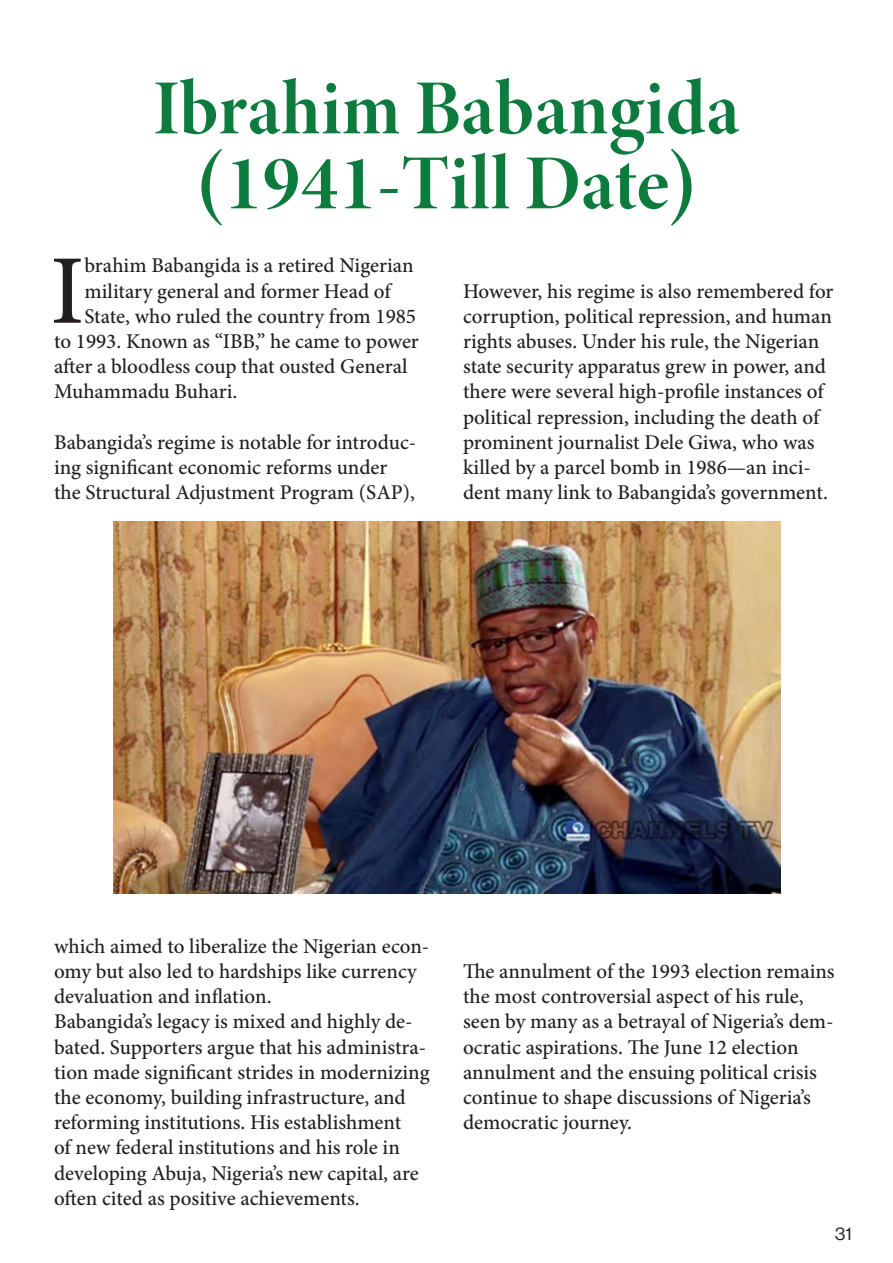
<style>
.page{position:relative;width:893px;height:1263px;background:#fff}
.page>*{position:absolute;margin:0;border:0;box-sizing:border-box;transform-origin:0 0}
.t1{font:500 98.55px "Minion Pro";color:#231f20}
.t2{font:78px/75px "Minion Variable Concept";color:#0e7b3e;text-align:center}
.t3{font:500 21px/25.2px "Minion Pro";color:#231f20}
.t4{font:18px "Neue Haas Display";color:#231f20}
</style>
<div class="page">
<img style="left:114px;top:521px;width:666px;height:373px">
<p class="t2" style="left:153px;top:70px;width:588px">Ibrahim Babangida (1941-Till Date)</p>
<p class="t1" style="left:50px;top:225px;width:36px">I</p>
<p class="t3" style="left:84px;top:253px;width:331px">brahim Babangida is a retired Nigerian</p>
<p class="t3" style="left:84px;top:278px;width:308px">military general and former Head of</p>
<p class="t3" style="left:84px;top:303px;width:333px">State, who ruled the country from 1985</p>
<p class="t3" style="left:54px;top:329px;width:366px">to 1993. Known as “IBB,” he came to power</p>
<p class="t3" style="left:54px;top:354px;width:355px">after a bloodless coup that ousted General</p>
<p class="t3" style="left:54px;top:379px;width:185px">Muhammadu Buhari.</p>
<p class="t3" style="left:54px;top:429px;width:364px">Babangida’s regime is notable for introduc&shy;ing significant economic reforms under the Structural Adjustment Program (SAP),</p>
<p class="t3" style="left:463px;top:278px;width:372px">However, his regime is also remembered for corruption, political repression, and human rights abuses. Under his rule, the Nigerian state security apparatus grew in power, and there were several high-profile instances of political repression, including the death of prominent journalist Dele Giwa, who was killed by a parcel bomb in 1986—an inci&shy;dent many link to Babangida’s government.</p>
<p class="t3" style="left:54px;top:933px;width:377px">which aimed to liberalize the Nigerian econ&shy;omy but also led to hardships like currency devaluation and inflation.</p>
<p class="t3" style="left:54px;top:1009px;width:377px">Babangida’s legacy is mixed and highly de&shy;bated. Supporters argue that his administra&shy;tion made significant strides in modernizing the economy, building infrastructure, and reforming institutions. His establishment<br>of new federal institutions and his role in developing Abuja, Nigeria’s new capital, are often cited as positive achievements.</p>
<p class="t3" style="left:463px;top:959px;width:373px">The annulment of the 1993 election remains the most controversial aspect of his rule, seen by many as a betrayal of Nigeria’s dem&shy;ocratic aspirations. The June 12 election annulment and the ensuing political crisis continue to shape discussions of Nigeria’s democratic journey.</p>
<p class="t4" style="left:835px;top:1223px;width:18px">31</p>
</div>
